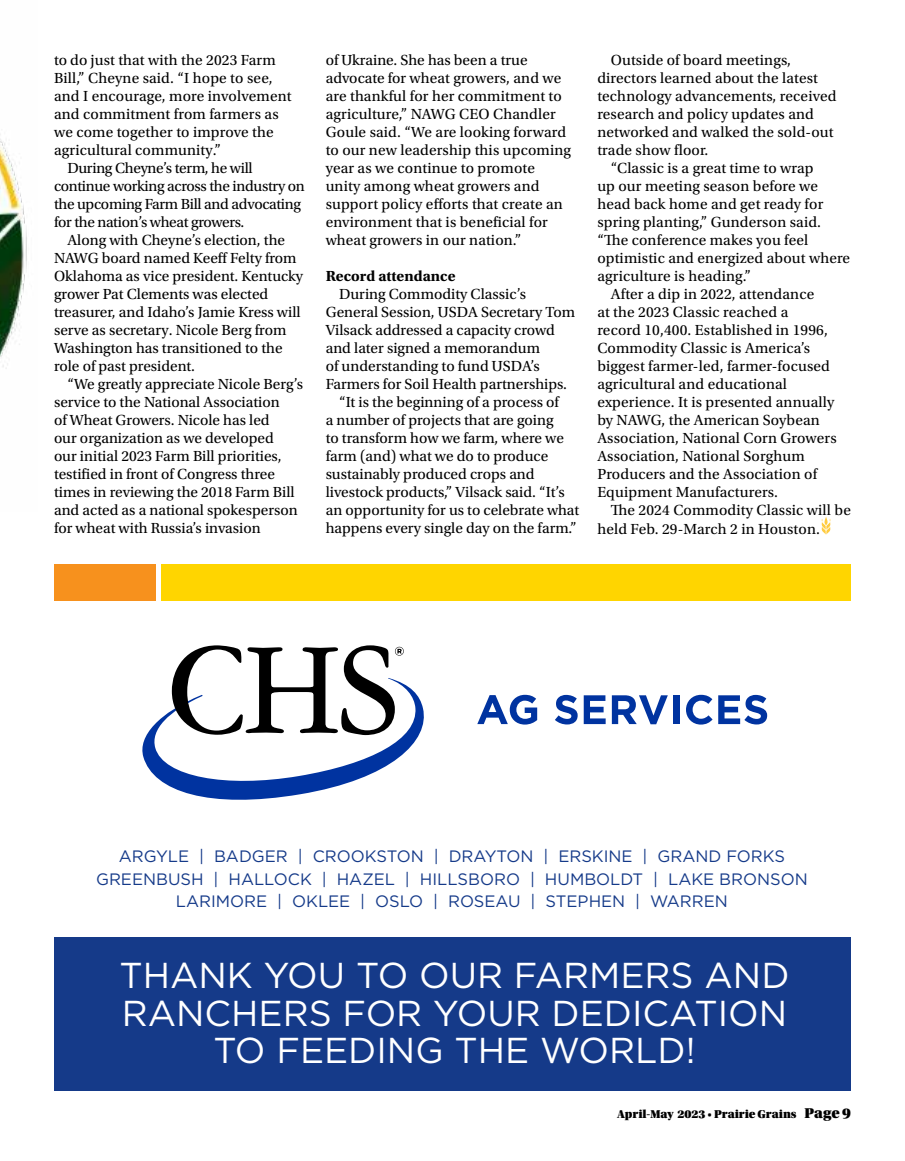
<style>
.page{position:relative;width:905px;height:1161px;background:#fff}
.page>*{position:absolute;margin:0;border:0;box-sizing:border-box;transform-origin:0 0}
.t1{font:36px/37.5px "Gotham";color:#fff;text-align:center}
.t2{font:16.5px/22.5px "Gotham";color:#153a89;text-align:center}
.t3{font:15.3px/18px "Utopia Std";letter-spacing:.005em;color:#000}
.t4{font:15.3px "Utopia Std";letter-spacing:-.02em;color:#000}
.t5{font:700 15.3px "Utopia Std";color:#000}
.t6{font:12px "Utopia Std Black Headline";color:#000}
.s1{font-size:15px}
</style>
<div class="page">
<img style="left:0;top:134px;width:27px;height:235px">
<svg style="left:821px;top:517px;width:9px;height:18px"></svg>
<div style="left:54px;top:938px;width:796px;height:153px;background:#153a89"></div>
<svg style="left:142px;top:645px;width:282px;height:155px"></svg>
<svg style="left:477px;top:695px;width:60px;height:30px"></svg>
<svg style="left:555px;top:695px;width:22px;height:30px"></svg>
<svg style="left:583px;top:695px;width:22px;height:29px"></svg>
<svg style="left:612px;top:695px;width:55px;height:29px"></svg>
<div style="left:673px;top:695px;width:6px;height:29px;background:#0033a0"></div>
<svg style="left:686px;top:695px;width:26px;height:30px"></svg>
<svg style="left:718px;top:695px;width:49px;height:30px"></svg>
<div style="left:161px;top:564px;width:689px;height:37px;background:#ffd500"></div>
<div style="left:54px;top:564px;width:102px;height:37px;background:#f7911d"></div>
<p class="t3" style="left:54px;top:52px;width:223px">to do just that with the 2023 Farm</p>
<p class="t3" style="left:54px;top:70px;width:220px">Bill,” Cheyne said. “I hope to see,</p>
<p class="t3" style="left:54px;top:88px;width:239px">and I encourage, more involvement</p>
<p class="t3" style="left:54px;top:106px;width:226px">and commitment from farmers as</p>
<p class="t3" style="left:54px;top:124px;width:221px">we come together to improve the</p>
<p class="t3" style="left:54px;top:142px;width:169px">agricultural community.”</p>
<p class="t4" style="left:67px;top:160px;width:187px">During Cheyne’s term, he will</p>
<p class="t4" style="left:54px;top:178px;width:252px">continue working across the industry on</p>
<p class="t4" style="left:54px;top:196px;width:248px">the upcoming Farm Bill and advocating</p>
<p class="t4" style="left:54px;top:214px;width:192px">for the nation’s wheat growers.</p>
<p class="t3" style="left:67px;top:232px;width:219px">Along with Cheyne’s election, the</p>
<p class="t3" style="left:54px;top:250px;width:244px">NAWG board named Keeff Felty from</p>
<p class="t3" style="left:54px;top:268px;width:250px">Oklahoma as vice president. Kentucky</p>
<p class="t3" style="left:54px;top:286px;width:216px">grower Pat Clements was elected</p>
<p class="t3" style="left:54px;top:304px;width:248px">treasurer, and Idaho’s Jamie Kress will</p>
<p class="t3" style="left:54px;top:322px;width:234px">serve as secretary. Nicole Berg from</p>
<p class="t3" style="left:54px;top:340px;width:230px">Washington has transitioned to the</p>
<p class="t3" style="left:54px;top:358px;width:143px">role of past president.</p>
<p class="t3" style="left:67px;top:376px;width:237px">“We greatly appreciate Nicole Berg’s</p>
<p class="t3" style="left:54px;top:394px;width:227px">service to the National Association</p>
<p class="t3" style="left:54px;top:412px;width:217px">of Wheat Growers. Nicole has led</p>
<p class="t3" style="left:54px;top:430px;width:221px">our organization as we developed</p>
<p class="t3" style="left:54px;top:448px;width:229px">our initial 2023 Farm Bill priorities,</p>
<p class="t3" style="left:54px;top:466px;width:222px">testified in front of Congress three</p>
<p class="t3" style="left:54px;top:484px;width:242px">times in reviewing the 2018 Farm Bill</p>
<p class="t3" style="left:54px;top:502px;width:245px">and acted as a national spokesperson</p>
<p class="t3" style="left:54px;top:520px;width:208px">for wheat with Russia’s invasion</p>
<p class="t3" style="left:326px;top:52px;width:247px">of Ukraine. She has been a true advocate for wheat growers, and we are thankful for her commitment to agriculture,” NAWG CEO Chandler Goule said. “We are looking forward to our new leadership this upcoming year as we continue to promote unity among wheat growers and support policy efforts that create an environment that is beneficial for wheat growers in our nation.”</p>
<p class="t5" style="left:326px;top:267px;width:131px">Record attendance</p>
<p class="t3" style="left:339px;top:286px;width:188px">During Commodity Classic’s</p>
<p class="t3" style="left:326px;top:304px;width:251px">General Session, USDA Secretary Tom</p>
<p class="t3" style="left:326px;top:322px;width:231px">Vilsack addressed a capacity crowd</p>
<p class="t3" style="left:326px;top:340px;width:216px">and later signed a memorandum</p>
<p class="t3" style="left:326px;top:358px;width:215px">of understanding to fund USDA’s</p>
<p class="t3" style="left:326px;top:376px;width:243px">Farmers for Soil Health partnerships.</p>
<p class="t3" style="left:339px;top:394px;width:221px">“It is the beginning of a process of</p>
<p class="t3" style="left:326px;top:412px;width:229px">a number of projects that are going</p>
<p class="t3" style="left:326px;top:430px;width:240px">to transform how we farm, where we</p>
<p class="t3" style="left:326px;top:448px;width:224px">farm (and) what we do to produce</p>
<p class="t3" style="left:326px;top:466px;width:210px">sustainably produced crops and</p>
<p class="t3" style="left:326px;top:484px;width:241px">livestock products,” Vilsack said. “It’s</p>
<p class="t3" style="left:326px;top:502px;width:255px">an opportunity for us to celebrate what</p>
<p class="t3" style="left:326px;top:520px;width:252px">happens every single day on the farm.”</p>
<p class="t3" style="left:597px;top:52px;width:241px;text-indent:13px">Outside of board meetings, directors learned about the latest technology advancements, received research and policy updates and networked and walked the sold-out trade show floor.</p>
<p class="t3" style="left:611px;top:160px;width:204px">“Classic is a great time to wrap</p>
<p class="t3" style="left:597px;top:178px;width:222px">up our meeting season before we</p>
<p class="t3" style="left:597px;top:196px;width:227px">head back home and get ready for</p>
<p class="t3" style="left:597px;top:214px;width:225px">spring planting,” Gunderson said.</p>
<p class="t3" style="left:597px;top:232px;width:212px">“The conference makes you feel</p>
<p class="t3" style="left:597px;top:250px;width:254px">optimistic and energized about where</p>
<p class="t3" style="left:597px;top:268px;width:155px">agriculture is heading.”</p>
<p class="t3" style="left:611px;top:286px;width:205px">After a dip in 2022, attendance</p>
<p class="t3" style="left:597px;top:304px;width:192px">at the 2023 Classic reached a</p>
<p class="t3" style="left:597px;top:322px;width:232px">record 10,400. Established in 1996,</p>
<p class="t3" style="left:597px;top:340px;width:214px">Commodity Classic is America’s</p>
<p class="t3" style="left:597px;top:358px;width:234px">biggest farmer-led, farmer-focused</p>
<p class="t3" style="left:597px;top:376px;width:191px">agricultural and educational</p>
<p class="t3" style="left:597px;top:394px;width:238px">experience. It is presented annually</p>
<p class="t3" style="left:597px;top:412px;width:224px">by NAWG, the American Soybean</p>
<p class="t3" style="left:597px;top:430px;width:241px">Association, National Corn Growers</p>
<p class="t3" style="left:597px;top:448px;width:209px">Association, National Sorghum</p>
<p class="t3" style="left:597px;top:466px;width:221px">Producers and the Association of</p>
<p class="t3" style="left:597px;top:484px;width:182px">Equipment Manufacturers.</p>
<p class="t3" style="left:611px;top:502px;width:241px">The 2024 Commodity Classic will be</p>
<p class="t3" style="left:597px;top:520px;width:224px">held Feb. 29-March 2 in Houston.</p>
<p class="t2" style="left:96px;top:845px;width:713px">ARGYLE | BADGER | CROOKSTON | DRAYTON | ERSKINE | GRAND FORKS<br>GREENBUSH | HALLOCK | HAZEL | HILLSBORO | HUMBOLDT | LAKE BRONSON<br>LARIMORE | OKLEE | OSLO | ROSEAU | STEPHEN | WARREN</p>
<h1 class="t1" style="left:119px;top:956px;width:671px">THANK YOU TO OUR FARMERS AND<br>RANCHERS FOR YOUR DEDICATION<br>TO FEEDING THE WORLD!</h1>
<p class="t6" style="left:617px;top:1108px;width:235px">April-May 2023 • Prairie Grains <span class="s1">Page 9</span></p>
</div>
